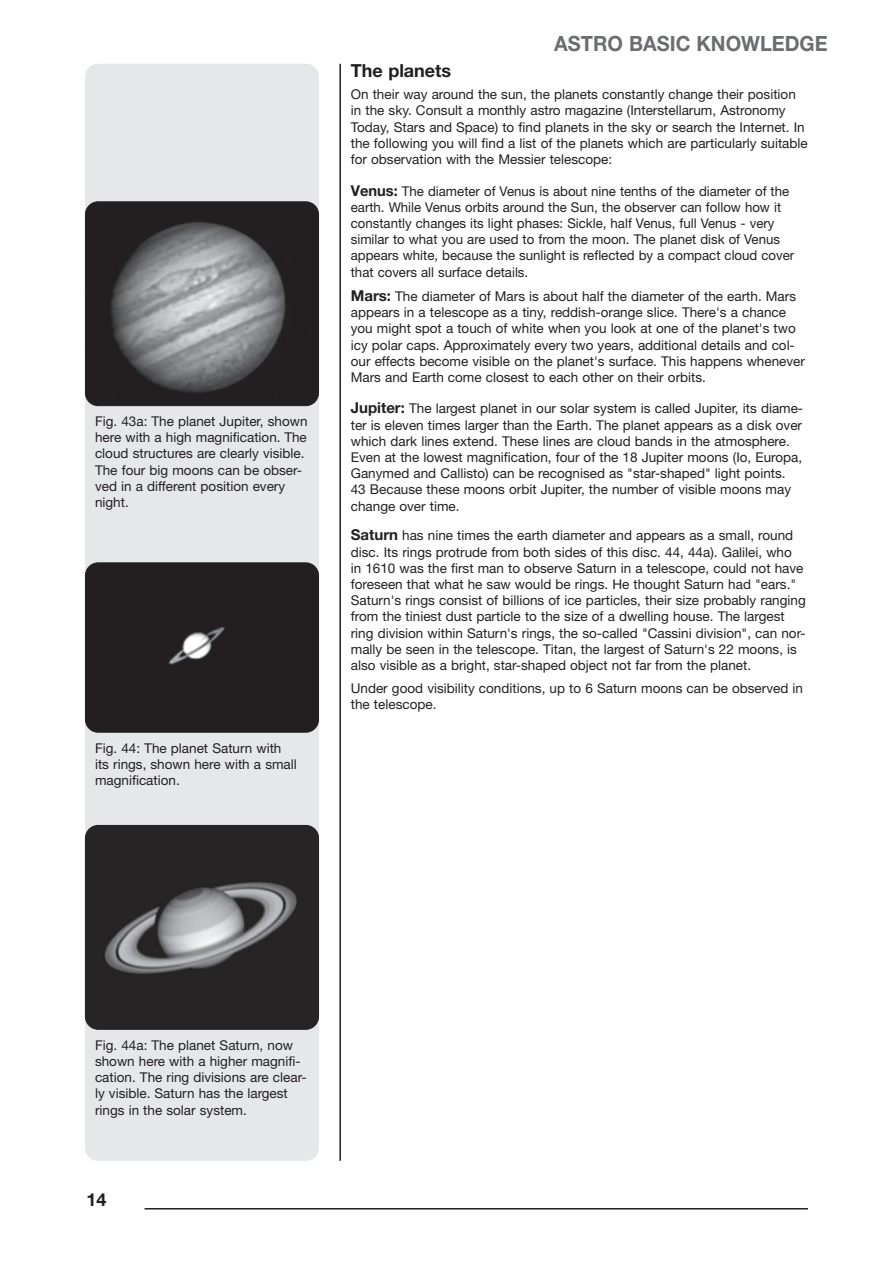
<style>
.page{position:relative;width:893px;height:1263px;background:#fff}
.page>*{position:absolute;margin:0;border:0;box-sizing:border-box;transform-origin:0 0}
.Kolumnentitel{font:700 21px "Helvetica Neue LT Std";color:#6c6d70;scale:.95 1}
.Ü3{font:700 18px "Helvetica Neue LT Std";color:#231f20}
.GS{font:13.5px/16.2px "Helvetica Neue LT Std";color:#231f20}
.BU{font:13.5px/16.2px "Helvetica Neue LT Std";color:#231f20}
.s1{font-weight:700;font-size:15px}
</style>
<div class="page">
<hr style="left:145px;top:1208px;width:663px;height:1px;background:#231f20">
<hr style="left:339px;top:64px;width:2px;height:1097px;background:#231f20">
<div style="left:85px;top:64px;width:234px;height:1097px;background:#e6e7e9;border-radius:13px"></div>
<div style="left:85px;top:564px;width:234px;height:168px;background:#231f20"></div>
<div style="left:85px;top:562px;width:234px;height:170px;border:1px solid #231f20;border-radius:13px"></div>
<img style="left:85px;top:825px;width:234px;height:204px">
<div style="left:85px;top:825px;width:234px;height:205px;border:1px solid #231f20;border-radius:13px"></div>
<img style="left:85px;top:203px;width:234px;height:203px">
<div style="left:85px;top:201px;width:234px;height:205px;border:1px solid #231f20;border-radius:13px"></div>
<p class="BU" style="left:95px;top:413px;width:214px">Fig. 43a: The planet Jupiter, shown here with a high magnification. The cloud structures are clearly visible.<br>The four big moons can be obser&shy;ved in a different position every night.</p>
<p class="BU" style="left:95px;top:739px;width:203px">Fig. 44: The planet Saturn with its rings, shown here with a small magnification.</p>
<p class="Kolumnentitel" style="left:554px;top:30px;width:289px">ASTRO BASIC KNOWLEDGE</p>
<p class="Ü3" style="left:351px;top:59px;width:102px">The planets</p>
<p class="GS" style="left:351px;top:86px;width:458px">On their way around the sun, the planets constantly change their position in the sky. Consult a monthly astro magazine (Interstellarum, Astronomy Today, Stars and Space) to find planets in the sky or search the Internet. In the following you will find a list of the planets which are particularly suitable for observation with the Messier telescope:</p>
<p class="GS" style="left:351px;top:182px;width:445px"><span class="s1">Venus:</span> The diameter of Venus is about nine tenths of the diameter of the earth. While Venus orbits around the Sun, the observer can follow how it constantly changes its light phases: Sickle, half Venus, full Venus - very similar to what you are used to from the moon. The planet disk of Venus appears white, because the sunlight is reflected by a compact cloud cover that covers all surface details.</p>
<p class="GS" style="left:351px;top:288px;width:456px"><span class="s1">Mars:</span> The diameter of Mars is about half the diameter of the earth. Mars appears in a telescope as a tiny, reddish-orange slice. There's a chance you might spot a touch of white when you look at one of the planet's two icy polar caps. Approximately every two years, additional details and col&shy;our effects become visible on the planet's surface. This happens whenever Mars and Earth come closest to each other on their orbits.</p>
<p class="GS" style="left:351px;top:400px;width:454px"><span class="s1">Jupiter:</span> The largest planet in our solar system is called Jupiter, its diame&shy;ter is eleven times larger than the Earth. The planet appears as a disk over which dark lines extend. These lines are cloud bands in the atmosphere.<br>Even at the lowest magnification, four of the 18 Jupiter moons (Io, Europa, Ganymed and Callisto) can be recognised as "star-shaped" light points.<br>43 Because these moons orbit Jupiter, the number of visible moons may change over time.</p>
<p class="GS" style="left:351px;top:527px;width:456px"><span class="s1">Saturn</span> has nine times the earth diameter and appears as a small, round disc. Its rings protrude from both sides of this disc. 44, 44a). Galilei, who<br>in 1610 was the first man to observe Saturn in a telescope, could not have foreseen that what he saw would be rings. He thought Saturn had "ears. " Saturn's rings consist of billions of ice particles, their size probably ranging from the tiniest dust particle to the size of a dwelling house. The largest ring division within Saturn's rings, the so-called "Cassini division", can nor&shy;mally be seen in the telescope. Titan, the largest of Saturn's 22 moons, is also visible as a bright, star-shaped object not far from the planet.</p>
<p class="GS" style="left:351px;top:679px;width:454px">Under good visibility conditions, up to 6 Saturn moons can be observed in the telescope.</p>
<p class="BU" style="left:95px;top:1036px;width:213px">Fig. 44a: The planet Saturn, now shown here with a higher magnifi&shy;cation. The ring divisions are clear&shy;ly visible. Saturn has the largest rings in the solar system.</p>
<h2 class="Ü3" style="left:87px;top:1188px;width:22px">14</h2>
</div>
